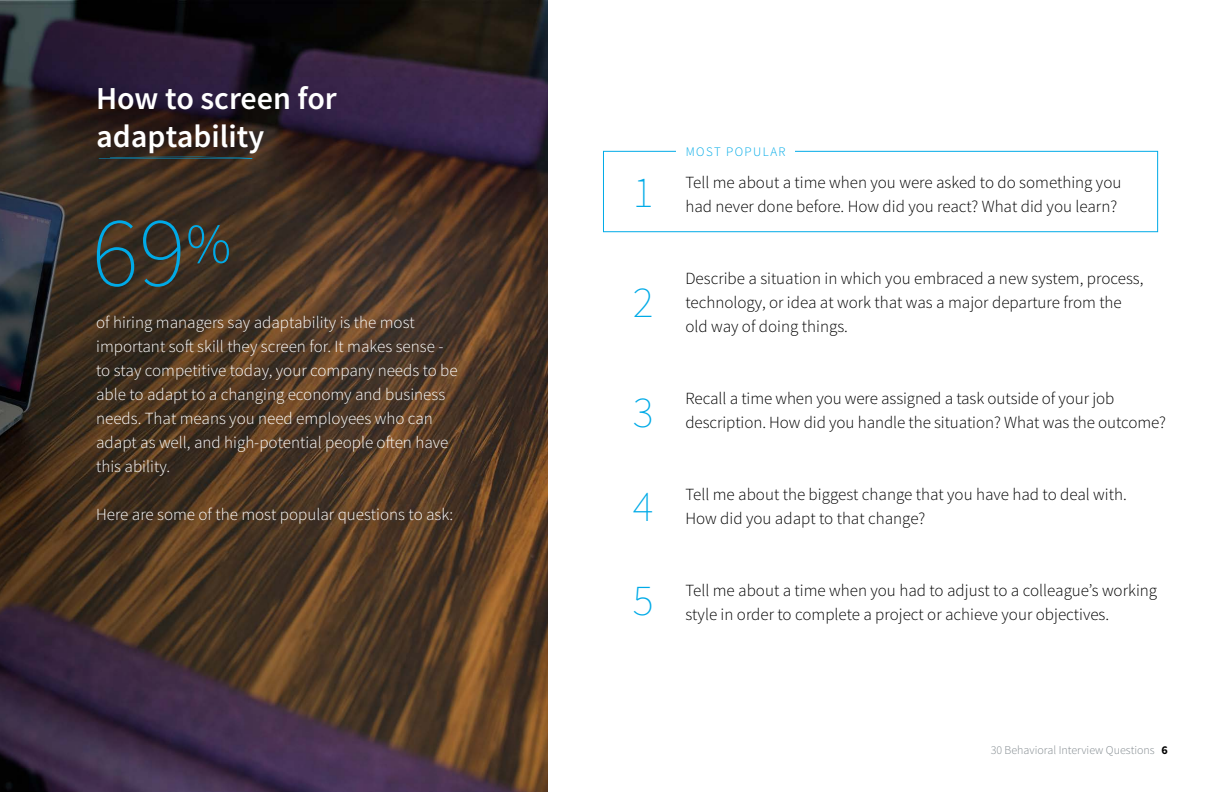
<style>
.page{position:relative;width:1224px;height:792px;background:#fff}
.page>*{position:absolute;margin:0;border:0;box-sizing:border-box;transform-origin:0 0}
.t1{font:200 100px "Source Sans Pro";color:#00aae7}
.t2{font:200 44px/94px "Source Sans Pro";color:#00aae7;text-align:justify}
.t3{font:600 32px/38px "Source Sans Pro";color:#fff}
.t4{font:300 17px/24px "Source Sans Pro";color:#000}
.t5{font:300 17px/24px "Source Sans Pro";color:#fff}
.t6{font:300 13px "Source Sans Pro";letter-spacing:.11em;color:#00aae7}
.t7{font:300 12px "Source Sans Pro";color:#81898e}
.s1{font-weight:700;color:#000}
</style>
<div class="page">
<div style="left:603px;top:151px;width:555px;height:81px;border:1px solid #00aae7"></div>
<div style="left:677px;top:141px;width:118px;height:23px;background:#fff"></div>
<img style="left:0;top:0;width:547px;height:792px">
<svg style="left:98px;top:156px;width:155px;height:3px"></svg>
<h3 class="t3" style="left:96px;top:81px;width:242px">How to screen for adaptability</h3>
<h1 class="t1" style="left:91px;top:192px;width:141px">69<sup>%</sup></h1>
<p class="t5" style="left:96px;top:311px;width:363px">of hiring managers say adaptability is the most important soft skill they screen for. It makes sense - to stay competitive today, your company needs to be able to adapt to a changing economy and business needs. That means you need employees who can adapt as well, and high-potential people often have this ability.</p>
<p class="t5" style="left:96px;top:503px;width:359px">Here are some of the most popular questions to ask:</p>
<h2 class="t2" style="left:633px;top:145px;width:22px">1</h2>
<h2 class="t2" style="left:633px;top:255px;width:22px">2</h2>
<h2 class="t2" style="left:633px;top:365px;width:22px">3<br>4<br>5</h2>
<p class="t6" style="left:686px;top:144px;width:101px">MOST POPULAR</p>
<p class="t4" style="left:685px;top:170px;width:438px">Tell me about a time when you were asked to do something you had never done before. How did you react? What did you learn?</p>
<p class="t4" style="left:685px;top:266px;width:460px">Describe a situation in which you embraced a new system, process, technology, or idea at work that was a major departure from the old way of doing things.</p>
<p class="t4" style="left:685px;top:386px;width:482px">Recall a time when you were assigned a task outside of your job description. How did you handle the situation? What was the outcome?</p>
<p class="t4" style="left:685px;top:482px;width:443px">Tell me about the biggest change that you have had to deal with.<br>How did you adapt to that change?</p>
<p class="t4" style="left:685px;top:578px;width:473px">Tell me about a time when you had to adjust to a colleague’s working style in order to complete a project or achieve your objectives.</p>
<p class="t7" style="left:991px;top:743px;width:179px">30 Behavioral Interview Questions <span class="s1">6</span></p>
</div>
